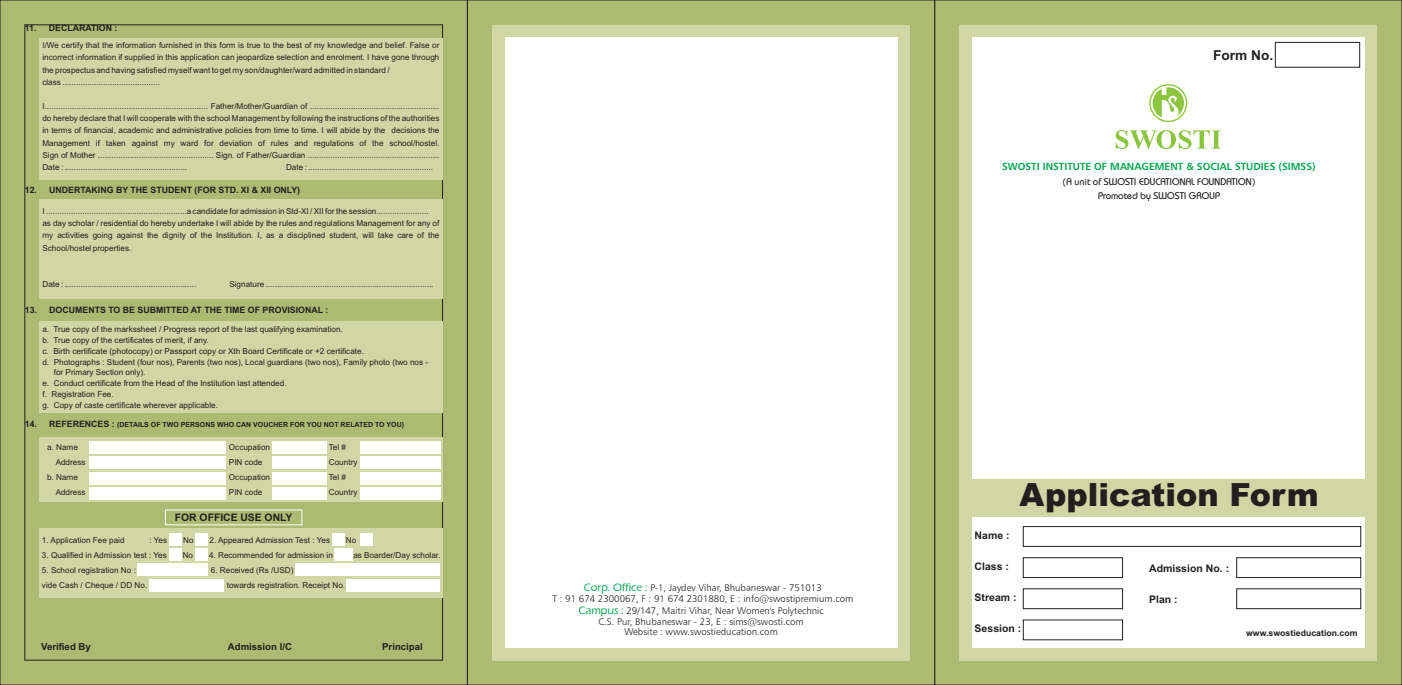
<style>
.page{position:relative;width:1402px;height:685px;background:#fff}
.page>*{position:absolute;margin:0;border:0;box-sizing:border-box;transform-origin:0 0}
.t1{font:900 32.02px "Arial";color:#231f20}
.t2{font:700 13.65px "Arial";color:#231f20}
.t3{font:500 11.11px "Eras ITC";color:#00a54f}
.t4{font:700 10.5px "Arial";color:#231f20}
.t5{font:700 10.33px "Arial";color:#231f20}
.t6{font:10.24px "Humanist 777 BT Bold B";color:#00a54f}
.t7{font:9.71px/10.2px "Humanist 777 BT Light B";color:#231f20;text-align:center}
.t8{font:9.71px/13.8px "Bauhaus";color:#231f20;text-align:center}
.t9{font:700 9.62px "Arial";color:#231f20}
.t10{font:700 8.75px "Arial";color:#231f20}
.t11{font:8.14px/12.2px "Arial";color:#231f20}
.t12{font:700 7px "Arial";color:#231f20}
.s1{font-size:8.75px}
.s2{font-family:"Eras ITC";font-weight:500;font-size:11.11px;color:#00a54f}
</style>
<div class="page">
<div style="left:934px;top:0;width:467px;height:685px;background:#acbb71"></div>
<div style="left:467px;top:0;width:467px;height:685px;background:#acbb71"></div>
<div style="left:0;top:0;width:467px;height:685px;background:#acbb71"></div>
<div style="left:959px;top:25px;width:418px;height:635px;background:#d1d7a4"></div>
<div style="left:492px;top:25px;width:417px;height:635px;background:#d1d7a4"></div>
<div style="left:971px;top:37px;width:393px;height:610px;background:#fff"></div>
<div style="left:504px;top:37px;width:393px;height:610px;background:#fff"></div>
<svg style="left:1274px;top:42px;width:86px;height:26px"></svg>
<div style="left:959px;top:479px;width:418px;height:37px;background:#d1d7a4"></div>
<div style="left:1023px;top:526px;width:337px;height:20px;border:1px solid #231f20"></div>
<div style="left:1023px;top:557px;width:99px;height:20px;border:1px solid #231f20"></div>
<div style="left:1236px;top:557px;width:124px;height:20px;border:1px solid #231f20"></div>
<div style="left:39px;top:39px;width:403px;height:141px;background:#d1d7a4"></div>
<div style="left:39px;top:199px;width:403px;height:99px;background:#d1d7a4"></div>
<div style="left:39px;top:437px;width:403px;height:65px;background:#d1d7a4"></div>
<div style="left:39px;top:528px;width:403px;height:70px;background:#d1d7a4"></div>
<div style="left:39px;top:321px;width:403px;height:92px;background:#d1d7a4"></div>
<div style="left:89px;top:441px;width:136px;height:12px;background:#fff"></div>
<div style="left:272px;top:441px;width:55px;height:12px;background:#fff"></div>
<div style="left:360px;top:441px;width:80px;height:12px;background:#fff"></div>
<div style="left:89px;top:487px;width:136px;height:12px;background:#fff"></div>
<div style="left:272px;top:487px;width:55px;height:12px;background:#fff"></div>
<div style="left:360px;top:487px;width:80px;height:12px;background:#fff"></div>
<div style="left:89px;top:472px;width:136px;height:12px;background:#fff"></div>
<div style="left:272px;top:472px;width:55px;height:12px;background:#fff"></div>
<div style="left:360px;top:472px;width:80px;height:12px;background:#fff"></div>
<div style="left:89px;top:456px;width:136px;height:13px;background:#fff"></div>
<div style="left:272px;top:456px;width:55px;height:13px;background:#fff"></div>
<div style="left:360px;top:456px;width:80px;height:13px;background:#fff"></div>
<div style="left:165px;top:509px;width:137px;height:16px;border:1px solid #fff"></div>
<div style="left:169px;top:533px;width:13px;height:13px;background:#fff"></div>
<div style="left:137px;top:563px;width:71px;height:13px;background:#fff"></div>
<div style="left:149px;top:579px;width:75px;height:13px;background:#fff"></div>
<div style="left:295px;top:563px;width:145px;height:13px;background:#fff"></div>
<div style="left:347px;top:579px;width:93px;height:13px;background:#fff"></div>
<div style="left:195px;top:533px;width:13px;height:13px;background:#fff"></div>
<div style="left:332px;top:533px;width:13px;height:13px;background:#fff"></div>
<div style="left:334px;top:548px;width:18px;height:12px;background:#fff"></div>
<div style="left:360px;top:533px;width:12px;height:13px;background:#fff"></div>
<div style="left:169px;top:548px;width:13px;height:13px;background:#fff"></div>
<div style="left:195px;top:548px;width:13px;height:13px;background:#fff"></div>
<svg style="left:1149px;top:84px;width:38px;height:38px"></svg>
<svg style="left:1115px;top:130px;width:105px;height:19px"></svg>
<p class="t10" style="left:25px;top:25px;width:94px">11. DECLARATION :</p>
<p class="t11" style="left:42px;top:40px;width:398px">I/We certify that the information furnished in this form is true to the best of my knowledge and belief. False or incorrect information if supplied in this application can jeopardize selection and enrolment. I have gone through the prospectus and having satisfied myself want to get my son/daughter/ward admitted in standard /<br>class ...........................................</p>
<p class="t11" style="left:42px;top:101px;width:398px;text-align:justify">I........................................................................ Father/Mother/Guardian of ......................................................... do hereby declare that I will cooperate with the school Management by following the instructions of the authorities in terms of financial, academic and administrative policies from time to time. I will abide by the decisions the Management if taken against my ward for deviation of rules and regulations of the school/hostel.<br>Sign of Mother ................................................... Sign. of Father/Guardian ..........................................................<br>Date : ......................................................</p>
<p class="t11" style="left:286px;top:162px;width:149px">Date : .......................................................</p>
<p class="t11" style="left:42px;top:206px;width:398px">I ..............................................................a candidate for admission in Std-XI / XII for the session.......................<br>as day scholar / residential do hereby undertake I will abide by the rules and regulations Management for any of my activities going against the dignity of the Institution. I, as a disciplined student, will take care of the School/hostel properties.</p>
<p class="t11" style="left:42px;top:279px;width:155px">Date : ..........................................................</p>
<p class="t11" style="left:229px;top:279px;width:206px">Signature ..........................................................................</p>
<p class="t11" style="left:42px;top:324px;width:302px">a. True copy of the markssheet / Progress report of the last qualifying examination.</p>
<p class="t11" style="left:42px;top:335px;width:168px">b. True copy of the certificates of merit, if any.</p>
<p class="t11" style="left:42px;top:345px;width:323px">c. Birth certificate (photocopy) or Passport copy or Xth Board Certificate or +2 certificate.</p>
<p class="t11" style="left:42px;top:356px;width:387px">d. Photographs : Student (four nos), Parents (two nos), Local guardians (two nos), Family photo (two nos -</p>
<p class="t11" style="left:54px;top:367px;width:93px">for Primary Section only).</p>
<p class="t11" style="left:42px;top:378px;width:246px">e. Conduct certificate from the Head of the Institution last attended.</p>
<p class="t11" style="left:42px;top:388px;width:73px">f. Registration Fee.</p>
<p class="t11" style="left:42px;top:399px;width:177px">g. Copy of caste certificate wherever applicable.</p>
<p class="t11" style="left:47px;top:442px;width:32px">a. Name</p>
<p class="t11" style="left:56px;top:457px;width:31px">Address</p>
<p class="t11" style="left:47px;top:472px;width:32px">b. Name</p>
<p class="t11" style="left:56px;top:487px;width:31px">Address</p>
<p class="t10" style="left:25px;top:187px;width:277px">12. UNDERTAKING BY THE STUDENT (FOR STD. XI &amp; XII ONLY)</p>
<p class="t10" style="left:25px;top:307px;width:305px">13. DOCUMENTS TO BE SUBMITTED AT THE TIME OF PROVISIONAL :</p>
<p class="t12" style="left:25px;top:422px;width:381px"><span class="s1">14. REFERENCES :</span> (DETAILS OF TWO PERSONS WHO CAN VOUCHER FOR YOU NOT RELATED TO YOU)</p>
<p class="t11" style="left:229px;top:440px;width:43px;line-height:15.1px">Occupation<br>PIN code<br>Occupation<br>PIN code</p>
<p class="t11" style="left:329px;top:440px;width:30px;line-height:15.1px">Tel #<br>Country<br>Tel #<br>Country</p>
<p class="t5" style="left:175px;top:513px;width:119px">FOR OFFICE USE ONLY</p>
<p class="t11" style="left:42px;top:534px;width:84px">1. Application Fee paid</p>
<p class="t11" style="left:150px;top:534px;width:19px">: Yes</p>
<p class="t11" style="left:183px;top:534px;width:12px">No</p>
<p class="t11" style="left:209px;top:534px;width:122px">2. Appeared Admission Test : Yes</p>
<p class="t11" style="left:346px;top:534px;width:12px">No</p>
<p class="t11" style="left:42px;top:549px;width:126px">3. Qualified in Admission test : Yes</p>
<p class="t11" style="left:183px;top:549px;width:12px">No</p>
<p class="t11" style="left:209px;top:549px;width:125px">4. Recommended for admission in</p>
<p class="t11" style="left:353px;top:549px;width:89px">as Boarder/Day scholar.</p>
<p class="t11" style="left:42px;top:564px;width:95px">5. School registration No :</p>
<p class="t11" style="left:211px;top:564px;width:84px">6. Received (Rs /USD)</p>
<p class="t11" style="left:42px;top:580px;width:107px">vide Cash / Cheque / DD No.</p>
<p class="t11" style="left:227px;top:580px;width:120px">towards registration. Receipt No.</p>
<p class="t9" style="left:41px;top:643px;width:51px">Verified By</p>
<p class="t9" style="left:228px;top:643px;width:66px">Admission I/C</p>
<p class="t9" style="left:382px;top:643px;width:42px">Principal</p>
<p class="t7" style="left:584px;top:583px;width:239px"><span class="s2">Corp. Office :</span> P-1, Jaydev Vihar, Bhubaneswar - 751013</p>
<p class="t7" style="left:552px;top:594px;width:302px">T : 91 674 2300067, F : 91 674 2301880, E : info@swostipremium.com</p>
<p class="t7" style="left:626px;top:606px;width:199px">29/147, Maitri Vihar, Near Women's Polytechnic</p>
<p class="t7" style="left:598px;top:617px;width:207px">C.S. Pur, Bhubaneswar - 23, E : sims@swosti.com<br>Website : www.swostieducation.com</p>
<h3 class="t3" style="left:578px;top:606px;width:47px">Campus :</h3>
<h2 class="t2" style="left:1213px;top:50px;width:62px">Form No.</h2>
<p class="t6" style="left:1002px;top:162px;width:315px">SWOSTI INSTITUTE OF MANAGEMENT &amp; SOCIAL STUDIES (SIMSS)</p>
<p class="t8" style="left:1062px;top:176px;width:194px">(A unit of SWOSTI EDUCATIONAL FOUNDATION)<br>Promoted by SWOSTI GROUP</p>
<h1 class="t1" style="left:1019px;top:483px;width:301px">Application Form</h1>
<p class="t4" style="left:974px;top:531px;width:37px">Name :</p>
<p class="t4" style="left:974px;top:562px;width:36px">Class :</p>
<p class="t4" style="left:974px;top:593px;width:44px">Stream :</p>
<p class="t4" style="left:974px;top:624px;width:48px">Session :</p>
<p class="t4" style="left:1149px;top:564px;width:81px">Admission No. :</p>
<p class="t4" style="left:1149px;top:595px;width:30px">Plan :</p>
<p class="t10" style="left:1246px;top:629px;width:113px">www.swostieducation.com</p>
</div>
